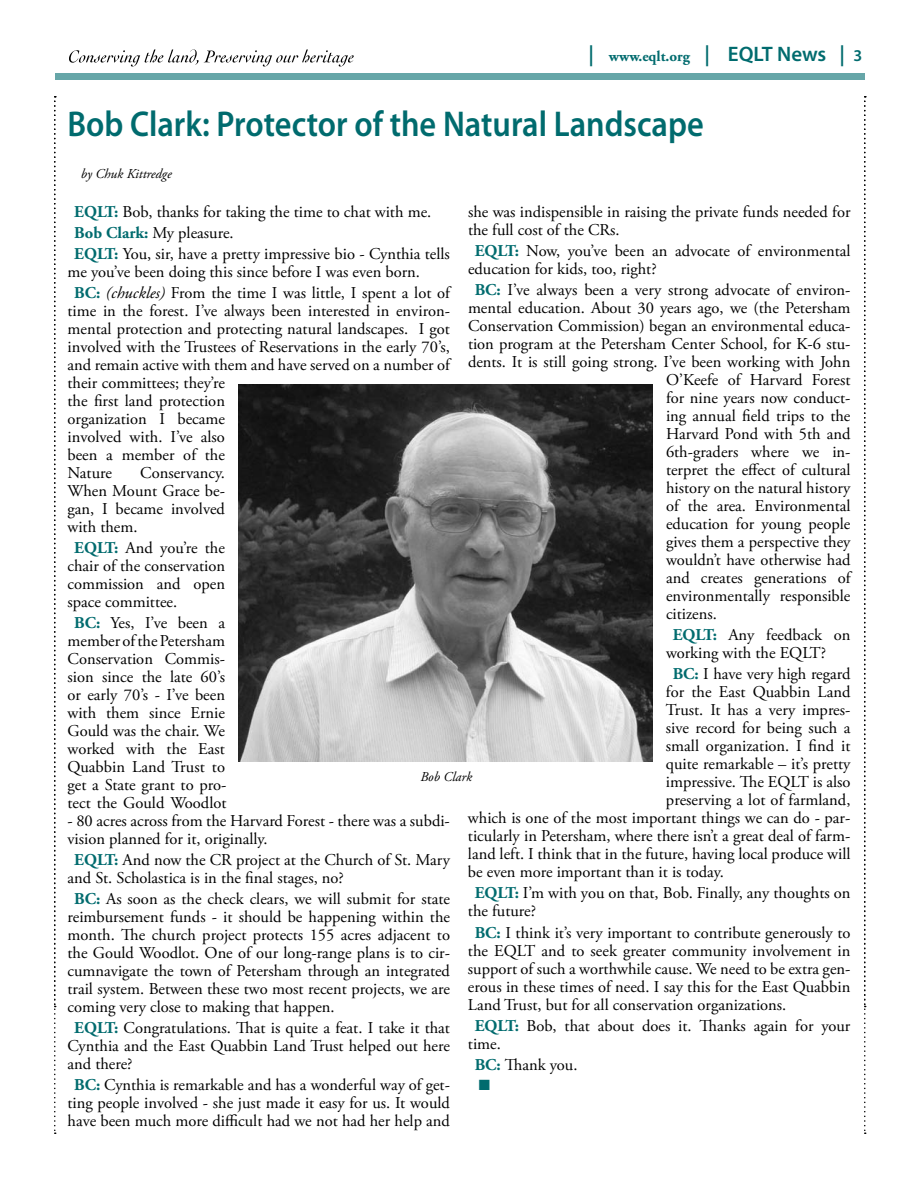
<style>
.page{position:relative;width:918px;height:1188px;background:#fff}
.page>*{position:absolute;margin:0;border:0;box-sizing:border-box;transform-origin:0 0}
.t1{font:600 36px "Myriad Pro";color:#006b6e;scale:.9 1}
.t2{font:16.5px/18px "Adobe Garamond Pro";color:#000}
.t3{font:700 15px "Adobe Garamond Pro";color:#006b6e}
.t4{font:14.85px "Zapf Dingbats";color:#006b6e}
.t5{font:italic 13.5px "Adobe Garamond Pro";color:#000}
.s1{font-family:"Myriad Pro";font-weight:600;font-size:21px}
.s2{font-family:"Myriad Pro";font-weight:600;font-size:16.5px}
.s3{font-weight:700;color:#006b6e}
.s4{font-style:italic}
</style>
<div class="page">
<div style="left:56px;top:74px;width:809px;height:6px;background:#66a6a8"></div>
<svg style="left:69px;top:49px;width:285px;height:18px"></svg>
<svg style="left:54px;top:96px;width:2px;height:1038px"></svg>
<svg style="left:864px;top:96px;width:2px;height:1038px"></svg>
<img style="left:238px;top:384px;width:414px;height:378px">
<p class="t3" style="left:588px;top:47px;width:276px"><span class="s1">|</span> www.eqlt.org <span class="s1">| EQLT News |</span> <span class="s2">3</span></p>
<h1 class="t1" style="left:68px;top:101px;width:708px">Bob Clark: Protector of the Natural Landscape</h1>
<p class="t5" style="left:81px;top:166px;width:92px">by Chuk Kittredge</p>
<p class="t2" style="left:74px;top:202px;width:377px;line-height:21px"><span class="s3">EQLT:</span> Bob, thanks for taking the time to chat with me.<br><span class="s3">Bob Clark:</span> My pleasure.<br><span class="s3">EQLT:</span> You, sir, have a pretty impressive bio - Cynthia tells</p>
<p class="t2" style="left:74px;top:262px;width:377px;line-height:21px;text-indent:-7px">me you’ve been doing this since before I was even born.<br><span class="s3">BC:</span> <span class="s4">(chuckles)</span> From the time I was little, I spent a lot of</p>
<p class="t2" style="left:68px;top:303px;width:384px">time in the forest. I’ve always been interested in environ&shy;mental protection and protecting natural landscapes. I got involved with the Trustees of Reservations in the early 70’s, and remain active with them and have served on a number of their committees; they’re<br>the first land protection<br>organization I became<br>involved with. I’ve also<br>been a member of the<br>Nature</p>
<p class="t2" style="left:468px;top:204px;width:384px">she was indispensible in raising the private funds needed for the full cost of the CRs.</p>
<p class="t2" style="left:468px;top:243px;width:384px;text-indent:7px"><span class="s3">EQLT:</span> Now, you’ve been an advocate of environmental education for kids, too, right?</p>
<p class="t2" style="left:475px;top:282px;width:377px"><span class="s3">BC:</span> I’ve always been a very strong advocate of environ-</p>
<p class="t2" style="left:468px;top:300px;width:384px">mental education. About 30 years ago, we (the Petersham</p>
<p class="t2" style="left:468px;top:318px;width:384px">Conservation Commission) began an environmental educa-</p>
<p class="t2" style="left:468px;top:336px;width:384px">tion program at the Petersham Center School, for K-6 stu-</p>
<p class="t2" style="left:468px;top:354px;width:384px">dents. It is still going strong. I’ve been working with John</p>
<p class="t2" style="left:666px;top:372px;width:186px">O’Keefe of Harvard Forest</p>
<p class="t2" style="left:666px;top:390px;width:186px">for nine years now conduct-</p>
<p class="t2" style="left:666px;top:408px;width:186px">ing annual field trips to the</p>
<p class="t2" style="left:666px;top:426px;width:186px">Harvard Pond with 5th and</p>
<p class="t2" style="left:666px;top:444px;width:186px">6th-graders where we in-</p>
<p class="t2" style="left:666px;top:462px;width:186px">terpret the effect of cultural</p>
<p class="t2" style="left:666px;top:480px;width:186px">history on the natural history</p>
<p class="t2" style="left:666px;top:498px;width:186px">of the area. Environmental</p>
<p class="t2" style="left:666px;top:516px;width:186px">education for young people</p>
<p class="t2" style="left:666px;top:534px;width:186px">gives them a perspective they</p>
<p class="t2" style="left:666px;top:552px;width:186px">wouldn’t have otherwise had</p>
<p class="t2" style="left:666px;top:570px;width:186px">and creates generations of</p>
<p class="t2" style="left:666px;top:588px;width:186px">environmentally responsible</p>
<p class="t2" style="left:666px;top:606px;width:52px">citizens.</p>
<p class="t2" style="left:666px;top:627px;width:186px;text-indent:7px"><span class="s3">EQLT:</span> Any feedback on working with the EQLT?</p>
<p class="t2" style="left:673px;top:666px;width:179px"><span class="s3">BC:</span> I have very high regard</p>
<p class="t2" style="left:666px;top:684px;width:186px">for the East Quabbin Land</p>
<p class="t2" style="left:666px;top:702px;width:186px">Trust. It has a very impres-</p>
<p class="t2" style="left:666px;top:720px;width:186px">sive record for being such a</p>
<p class="t2" style="left:666px;top:738px;width:186px">small organization. I find it</p>
<p class="t2" style="left:666px;top:756px;width:186px">quite remarkable – it’s pretty</p>
<p class="t2" style="left:666px;top:774px;width:186px">impressive. The EQLT is also</p>
<p class="t2" style="left:666px;top:792px;width:186px">preserving a lot of farmland,</p>
<p class="t2" style="left:468px;top:810px;width:384px">which is one of the most important things we can do - par-</p>
<p class="t2" style="left:468px;top:828px;width:384px">ticularly in Petersham, where there isn’t a great deal of farm-</p>
<p class="t2" style="left:468px;top:846px;width:384px">land left. I think that in the future, having local produce will</p>
<p class="t2" style="left:468px;top:864px;width:257px">be even more important than it is today.</p>
<p class="t2" style="left:468px;top:885px;width:384px;text-indent:7px"><span class="s3">EQLT:</span> I’m with you on that, Bob. Finally, any thoughts on the future?</p>
<p class="t2" style="left:468px;top:924px;width:384px;text-align:justify;text-indent:7px"><span class="s3">BC:</span> I think it’s very important to contribute generously to the EQLT and to seek greater community involvement in support of such a worthwhile cause. We need to be extra gen&shy;erous in these times of need. I say this for the East Quabbin Land Trust, but for all conservation organizations.</p>
<p class="t2" style="left:468px;top:1017px;width:384px;text-indent:7px"><span class="s3">EQLT:</span> Bob, that about does it. Thanks again for your time.</p>
<p class="t2" style="left:475px;top:1056px;width:104px"><span class="s3">BC:</span> Thank you.</p>
<p class="t4" style="left:479px;top:1078px;width:13px">■</p>
<p class="t2" style="left:68px;top:465px;width:159px;text-align:justify;text-indent:73px">Conservancy.<br>When Mount Grace be&shy;gan, I became involved with them.</p>
<p class="t2" style="left:68px;top:540px;width:159px;text-align:justify;text-indent:7px"><span class="s3">EQLT:</span> And you’re the chair of the conservation commission and open space committee.</p>
<p class="t2" style="left:68px;top:615px;width:161px;text-align:center"><span class="s3">BC:</span> Yes, I’ve been a member of the Petersham<br>Conservation Commis&shy;sion since the late 60’s or early 70’s - I’ve been with them since Ernie<br>Gould was the chair. We worked with the East<br>Quabbin Land Trust to get a State grant to pro&shy;tect the Gould Woodlot</p>
<p class="t2" style="left:68px;top:813px;width:384px">- 80 acres across from the Harvard Forest - there was a subdi&shy;vision planned for it, originally.</p>
<p class="t2" style="left:68px;top:852px;width:384px;text-indent:7px"><span class="s3">EQLT:</span> And now the CR project at the Church of St. Mary and St. Scholastica is in the final stages, no?</p>
<p class="t2" style="left:68px;top:891px;width:384px;text-align:justify;text-indent:7px"><span class="s3">BC:</span> As soon as the check clears, we will submit for state reimbursement funds - it should be happening within the month. The church project protects 155 acres adjacent to the Gould Woodlot. One of our long-range plans is to cir&shy;cumnavigate the town of Petersham through an integrated trail system. Between these two most recent projects, we are coming very close to making that happen.</p>
<p class="t2" style="left:68px;top:1020px;width:384px;text-align:justify;text-indent:7px"><span class="s3">EQLT:</span> Congratulations. That is quite a feat. I take it that Cynthia and the East Quabbin Land Trust helped out here and there?</p>
<p class="t2" style="left:68px;top:1077px;width:384px;text-align:center"><span class="s3">BC:</span> Cynthia is remarkable and has a wonderful way of get&shy;ting people involved - she just made it easy for us. It would have been much more difficult had we not had her help and</p>
<p class="t5" style="left:420px;top:768px;width:53px">Bob Clark</p>
</div>
